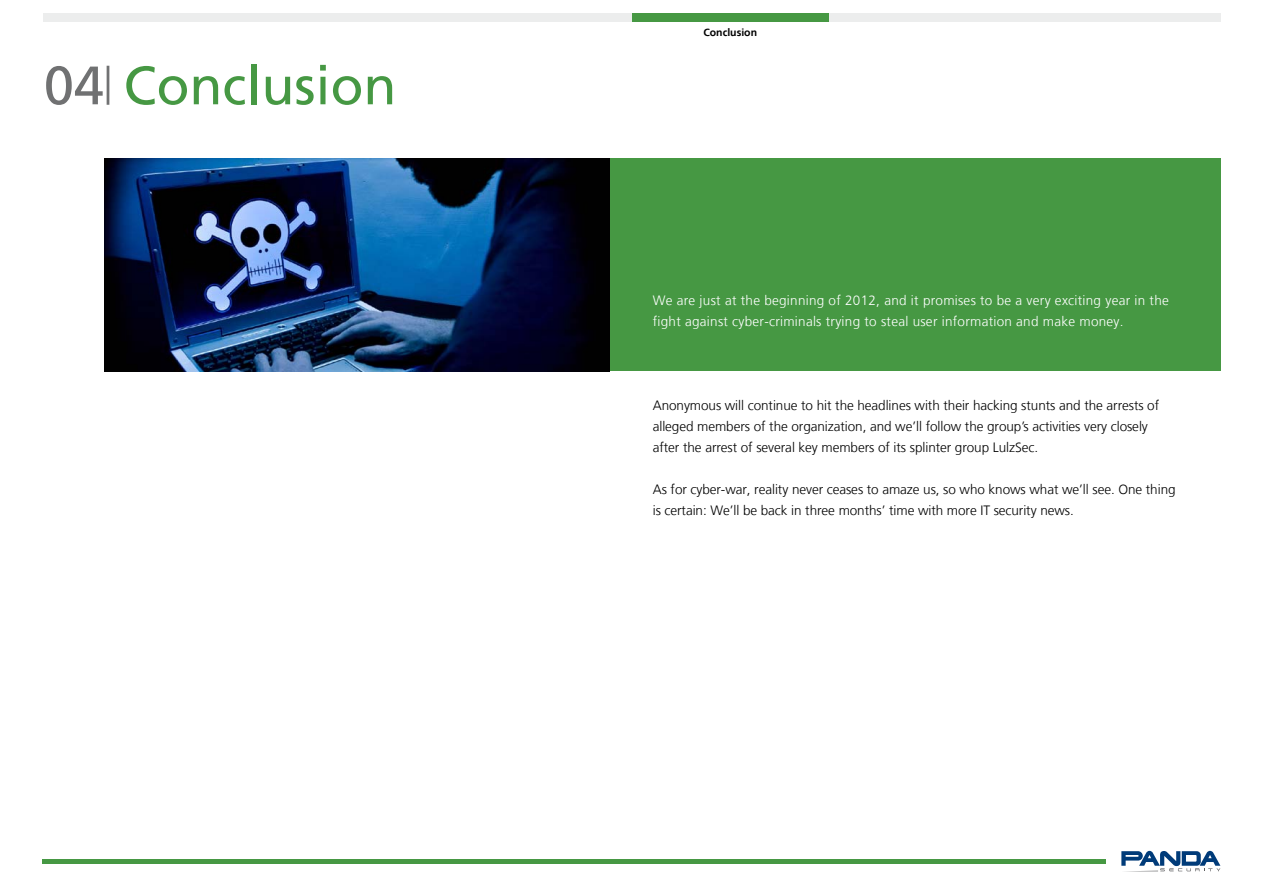
<style>
.page{position:relative;width:1263px;height:893px;background:#fff}
.page>*{position:absolute;margin:0;border:0;box-sizing:border-box;transform-origin:0 0}
.t1{font:54px "Frutiger LT";color:#469843}
.t2{font:300 13.5px/21px "Frutiger LT";letter-spacing:-.005em;color:#000}
.t3{font:300 13.5px/21px "Frutiger LT";letter-spacing:.02em;color:#fff}
.t4{font:700 10.5px "Frutiger LT";color:#000}
.s1{color:#707172}
</style>
<div class="page">
<div style="left:43px;top:13px;width:1178px;height:8px;background:#eceded"></div>
<div style="left:632px;top:13px;width:196px;height:8px;background:#469843"></div>
<div style="left:106px;top:158px;width:1115px;height:212px;background:#469843"></div>
<hr style="left:43px;top:859px;width:1063px;height:4px;background:#469843">
<svg style="left:1121px;top:851px;width:99px;height:21px"></svg>
<img style="left:105px;top:158px;width:504px;height:213px">
<h1 class="t1" style="left:44px;top:54px;width:354px"><span class="s1">04</span><sup>|</sup> Conclusion</h1>
<p class="t4" style="left:703px;top:26px;width:55px">Conclusion</p>
<p class="t3" style="left:653px;top:290px;width:518px">We are just at the beginning of 2012, and it promises to be a very exciting year in the fight against cyber-criminals trying to steal user information and make money.</p>
<p class="t2" style="left:653px;top:395px;width:508px">Anonymous will continue to hit the headlines with their hacking stunts and the arrests of alleged members of the organization, and we’ll follow the group’s activities very closely after the arrest of several key members of its splinter group LulzSec.</p>
<p class="t2" style="left:653px;top:479px;width:524px">As for cyber-war, reality never ceases to amaze us, so who knows what we’ll see. One thing is certain: We’ll be back in three months’ time with more IT security news.</p>
</div>
